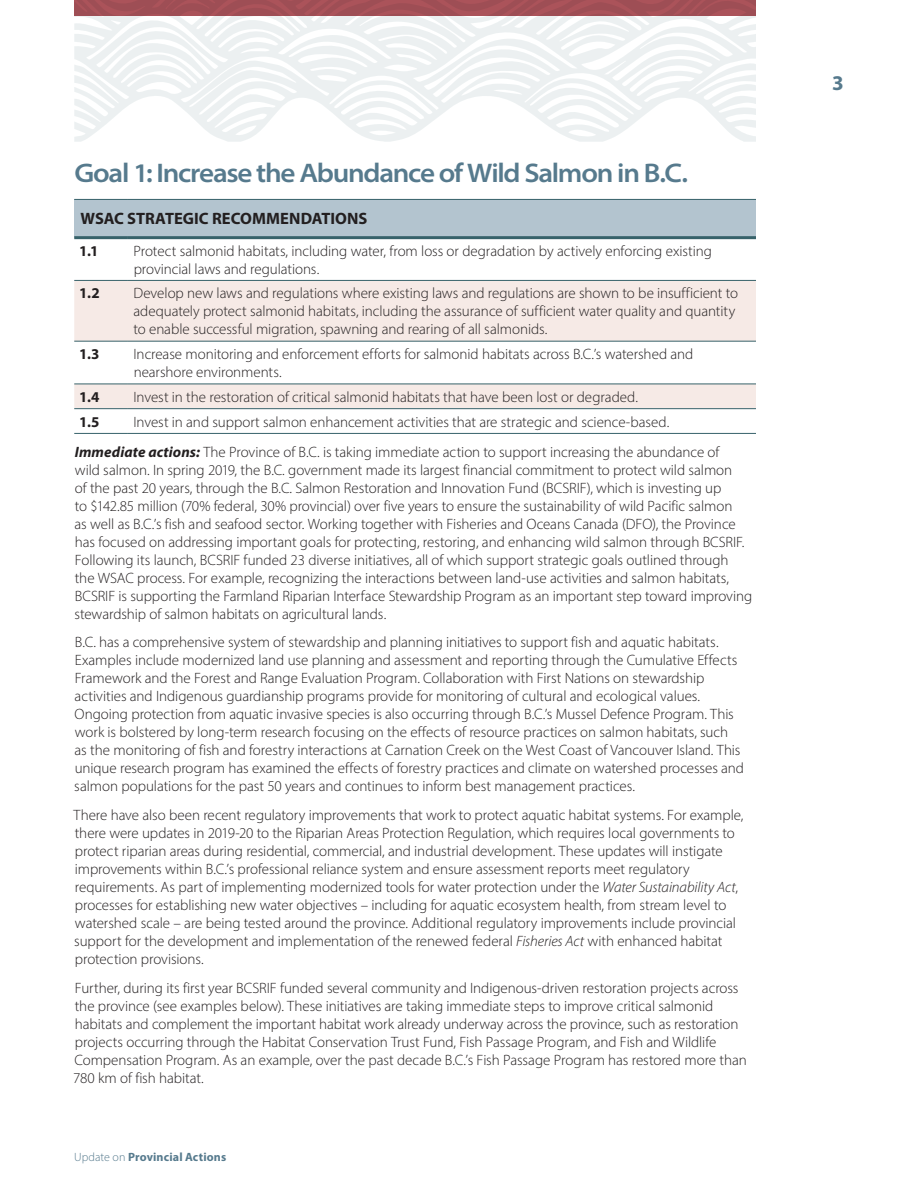
<style>
.page{position:relative;width:918px;height:1188px;background:#fff}
.page>*{position:absolute;margin:0;border:0;box-sizing:border-box;transform-origin:0 0}
.t1{font:600 semi-expanded 27px "Myriad Pro";letter-spacing:-.045em;color:#567a8d}
.t2{font:700 21px "Myriad Pro";color:#567a8d}
.t3{font:700 16.5px "Myriad Pro";color:#231f20}
.t4{font:300 15px/18px "Myriad Pro";letter-spacing:-.005em;color:#231f20}
.t5{font:700 15px "Myriad Pro";color:#231f20}
.t6{font:700 12px "Myriad Pro";letter-spacing:.015em;color:#567a8d}
.s1{font-weight:700;font-style:italic}
.s2{font-style:italic}
.s3{font-weight:300}
</style>
<div class="page">
<svg style="left:74px;top:16px;width:682px;height:126px;fill:#eff3f3"></svg>
<div style="left:74px;top:0;width:682px;height:16px;background:linear-gradient(to right,#a24f56,#a35057)"></div>
<div style="left:74px;top:199px;width:682px;height:39px;background:#b3c4cf"></div>
<svg style="left:74px;top:239px;width:682px;height:194px"></svg>
<svg style="left:74px;top:281px;width:682px;height:127px;fill:#f6eae6"></svg>
<hr style="left:74px;top:199px;width:53px;height:1px;background:#37626a">
<hr style="left:127px;top:199px;width:629px;height:1px;background:#37626a">
<hr style="left:74px;top:236px;width:53px;height:3px;background:#37626a">
<hr style="left:127px;top:236px;width:629px;height:3px;background:#37626a">
<hr style="left:74px;top:280px;width:53px;height:1px;background:#37626a">
<hr style="left:127px;top:280px;width:629px;height:1px;background:#37626a">
<hr style="left:74px;top:341px;width:53px;height:1px;background:#37626a">
<hr style="left:127px;top:341px;width:629px;height:1px;background:#37626a">
<hr style="left:74px;top:384px;width:53px;height:1px;background:#37626a">
<hr style="left:127px;top:384px;width:629px;height:1px;background:#37626a">
<hr style="left:74px;top:408px;width:53px;height:1px;background:#37626a">
<hr style="left:127px;top:408px;width:629px;height:1px;background:#37626a">
<hr style="left:74px;top:433px;width:53px;height:1px;background:#37626a">
<hr style="left:127px;top:433px;width:629px;height:1px;background:#37626a">
<h1 class="t1" style="left:74px;top:156px;width:615px">Goal 1: Increase the Abundance of Wild Salmon in B.C.</h1>
<p class="t3" style="left:81px;top:208px;width:288px">WSAC STRATEGIC RECOMMENDATIONS</p>
<p class="t5" style="left:79px;top:241px;width:21px">1.1</p>
<p class="t4" style="left:134px;top:242px;width:580px">Protect salmonid habitats, including water, from loss or degradation by actively enforcing existing provincial laws and regulations.</p>
<p class="t5" style="left:79px;top:284px;width:22px">1.2</p>
<p class="t4" style="left:133px;top:284px;width:606px">Develop new laws and regulations where existing laws and regulations are shown to be insufficient to adequately protect salmonid habitats, including the assurance of sufficient water quality and quantity to enable successful migration, spawning and rearing of all salmonids.</p>
<p class="t5" style="left:79px;top:344px;width:22px">1.3</p>
<p class="t4" style="left:134px;top:345px;width:561px">Increase monitoring and enforcement efforts for salmonid habitats across B.C.’s watershed and nearshore environments.</p>
<p class="t5" style="left:79px;top:387px;width:22px">1.4</p>
<p class="t4" style="left:134px;top:388px;width:506px">Invest in the restoration of critical salmonid habitats that have been lost or degraded.</p>
<p class="t5" style="left:79px;top:412px;width:22px">1.5</p>
<p class="t4" style="left:75px;top:407px;width:646px;line-height:30px;text-align:center">Invest in and support salmon enhancement activities that are strategic and science-based.<br><span class="s1">Immediate actions:</span> The Province of B.C. is taking immediate action to support increasing the abundance of</p>
<p class="t4" style="left:74px;top:460px;width:679px">wild salmon. In spring 2019, the B.C. government made its largest financial commitment to protect wild salmon<br>of the past 20 years, through the B.C. Salmon Restoration and Innovation Fund (BCSRIF), which is investing up<br>to $142.85 million (70% federal, 30% provincial) over five years to ensure the sustainability of wild Pacific salmon<br>as well as B.C.’s fish and seafood sector. Working together with Fisheries and Oceans Canada (DFO), the Province has focused on addressing important goals for protecting, restoring, and enhancing wild salmon through BCSRIF.<br>Following its launch, BCSRIF funded 23 diverse initiatives, all of which support strategic goals outlined through<br>the WSAC process. For example, recognizing the interactions between land-use activities and salmon habitats, BCSRIF is supporting the Farmland Riparian Interface Stewardship Program as an important step toward improving stewardship of salmon habitats on agricultural lands.</p>
<p class="t4" style="left:74px;top:633px;width:671px">B.C. has a comprehensive system of stewardship and planning initiatives to support fish and aquatic habitats.<br>Examples include modernized land use planning and assessment and reporting through the Cumulative Effects Framework and the Forest and Range Evaluation Program. Collaboration with First Nations on stewardship activities and Indigenous guardianship programs provide for monitoring of cultural and ecological values.<br>Ongoing protection from aquatic invasive species is also occurring through B.C.’s Mussel Defence Program. This work is bolstered by long-term research focusing on the effects of resource practices on salmon habitats, such<br>as the monitoring of fish and forestry interactions at Carnation Creek on the West Coast of Vancouver Island. This unique research program has examined the effects of forestry practices and climate on watershed processes and salmon populations for the past 50 years and continues to inform best management practices.</p>
<p class="t4" style="left:74px;top:806px;width:672px">There have also been recent regulatory improvements that work to protect aquatic habitat systems. For example, there were updates in 2019-20 to the Riparian Areas Protection Regulation, which requires local governments to protect riparian areas during residential, commercial, and industrial development. These updates will instigate improvements within B.C.’s professional reliance system and ensure assessment reports meet regulatory requirements. As part of implementing modernized tools for water protection under the <span class="s2">Water Sustainability Act</span>, processes for establishing new water objectives – including for aquatic ecosystem health, from stream level to watershed scale – are being tested around the province. Additional regulatory improvements include provincial support for the development and implementation of the renewed federal <span class="s2">Fisheries Act</span> with enhanced habitat protection provisions.</p>
<p class="t4" style="left:73px;top:979px;width:675px">Further, during its first year BCSRIF funded several community and Indigenous-driven restoration projects across the province (see examples below). These initiatives are taking immediate steps to improve critical salmonid habitats and complement the important habitat work already underway across the province, such as restoration projects occurring through the Habitat Conservation Trust Fund, Fish Passage Program, and Fish and Wildlife Compensation Program. As an example, over the past decade B.C.’s Fish Passage Program has restored more than 780 km of fish habitat.</p>
<p class="t6" style="left:74px;top:1149px;width:154px"><span class="s3">Update on</span> Provincial Actions</p>
<h2 class="t2" style="left:832px;top:69px;width:13px">3</h2>
</div>
